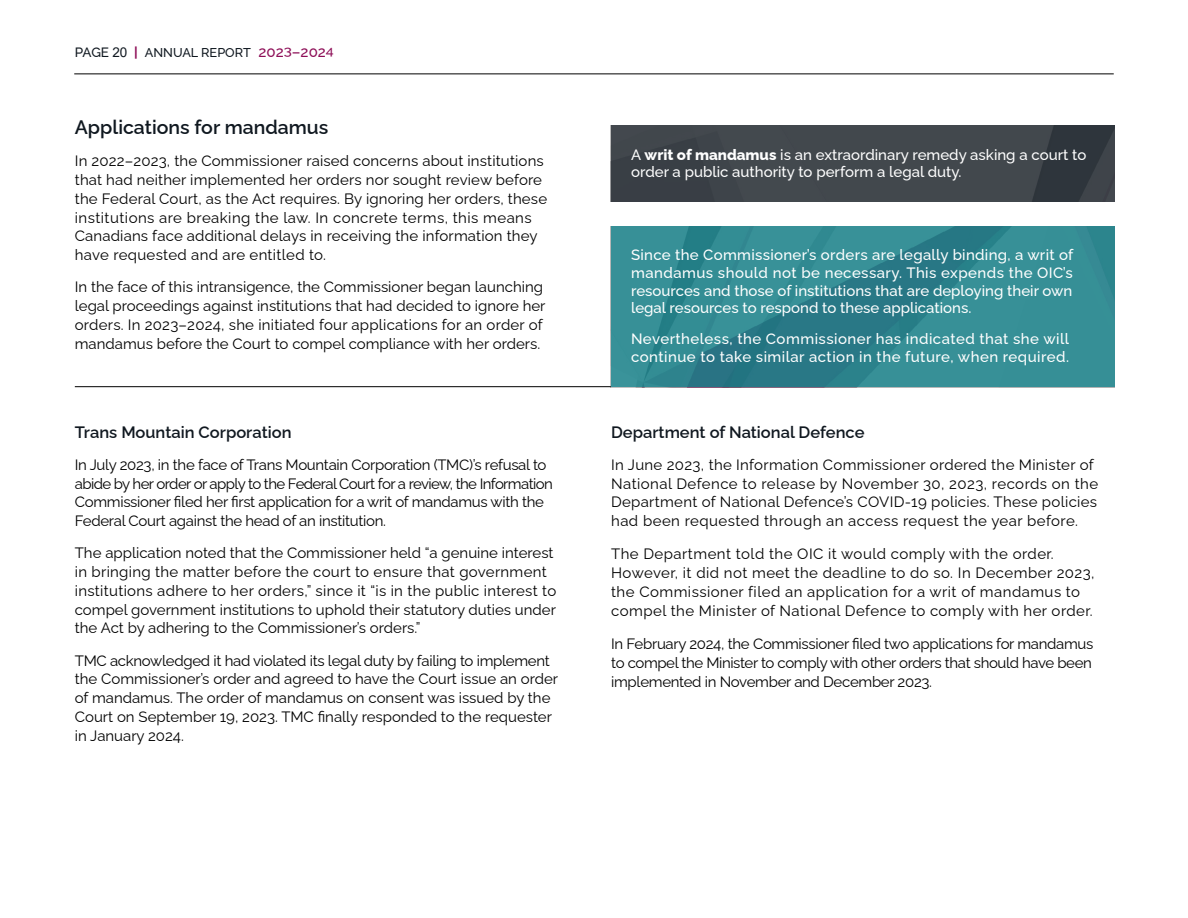
<style>
.page{position:relative;width:1188px;height:918px;background:#fff}
.page>*{position:absolute;margin:0;border:0;box-sizing:border-box;transform-origin:0 0}
.t1{font:600 19.5px "Raleway";color:#101820}
.t2{font:600 16.5px "Raleway";color:#101820}
.t3{font:15px/18.8px "Raleway";letter-spacing:.005em;color:#000}
.t4{font:500 15px/17.7px "Raleway";color:#fff}
.t5{font:15px/18.8px "Raleway";letter-spacing:-.02em;color:#000}
.t6{font:15px/18.8px "Raleway";letter-spacing:.03em;color:#000}
.t7{font:500 15px/17.7px "Raleway";letter-spacing:.03em;color:#fff}
.t8{font:500 12.75px "Raleway";color:#101820}
.s1{font-size:13.5px}
.s2{font-family:"Arial";font-weight:400;font-size:13.5px}
.s3{font-weight:700;font-size:13.5px;color:#8d0e57}
.s4{font-size:15px;color:#8d0e57}
.s5{color:#8d0e57}
.s6{font-size:12.45px;color:#8d0e57}
.s7{font-weight:800}
</style>
<div class="page">
<hr style="left:74px;top:74px;width:1040px;height:1px;background:#000">
<svg style="left:611px;top:125px;width:503px;height:77px;background:#3e4449"></svg>
<svg style="left:611px;top:226px;width:503px;height:161px;background:#318891"></svg>
<hr style="left:75px;top:386px;width:536px;height:1px;background:#000">
<p class="t8" style="left:75px;top:42px;width:261px"><span class="s1">PAGE</span> <span class="s2">20</span> <span class="s3">|</span> ANNUAL REPORT <span class="s4">202</span><span class="s5">3</span><span class="s4">–202</span><span class="s6">4</span></p>
<h1 class="t1" style="left:75px;top:112px;width:255px">Applications for mandamus</h1>
<p class="t3" style="left:75px;top:150px;width:474px">In 2022–2023, the Commissioner raised concerns about institutions that had neither implemented her orders nor sought review before the Federal Court, as the Act requires. By ignoring her orders, these institutions are breaking the law. In concrete terms, this means Canadians face additional delays in receiving the information they have requested and are entitled to.</p>
<p class="t3" style="left:75px;top:276px;width:472px">In the face of this intransigence, the Commissioner began launching legal proceedings against institutions that had decided to ignore her orders. In 2023–2024, she initiated four applications for an order of mandamus before the Court to compel compliance with her orders.</p>
<p class="t2" style="left:75px;top:419px;width:218px">Trans Mountain Corporation</p>
<p class="t5" style="left:75px;top:454px;width:480px">In July 2023, in the face of Trans Mountain Corporation (TMC)’s refusal to abide by her order or apply to the Federal Court for a review, the Information Commissioner filed her first application for a writ of mandamus with the Federal Court against the head of an institution.</p>
<p class="t3" style="left:75px;top:542px;width:483px">The application noted that the Commissioner held “a genuine interest in bringing the matter before the court to ensure that government institutions adhere to her orders,” since it “is in the public interest to compel government institutions to uphold their statutory duties under the Act by adhering to the Commissioner’s orders.”</p>
<p class="t3" style="left:75px;top:649px;width:485px">TMC acknowledged it had violated its legal duty by failing to implement the Commissioner’s order and agreed to have the Court issue an order of mandamus. The order of mandamus on consent was issued by the Court on September 19, 2023. TMC finally responded to the requester in January 2024.</p>
<p class="t4" style="left:631px;top:144px;width:457px">A <span class="s7">writ of mandamus</span> is an extraordinary remedy asking a court to order a public authority to perform a legal duty.</p>
<p class="t4" style="left:631px;top:245px;width:444px;text-align:justify">Since the Commissioner’s orders are legally binding, a writ of mandamus should not be necessary. This expends the OIC’s resources and those of institutions that are deploying their own legal resources to respond to these applications.</p>
<p class="t7" style="left:631px;top:329px;width:439px">Nevertheless, the Commissioner has indicated that she will continue to take similar action in the future, when required.</p>
<p class="t2" style="left:611px;top:419px;width:255px">Department of National Defence</p>
<p class="t3" style="left:611px;top:454px;width:489px">In June 2023, the Information Commissioner ordered the Minister of National Defence to release by November 30, 2023, records on the Department of National Defence’s COVID-19 policies. These policies had been requested through an access request the year before.</p>
<p class="t6" style="left:611px;top:543px;width:485px">The Department told the OIC it would comply with the order.<br>However, it did not meet the deadline to do so. In December 2023, the Commissioner filed an application for a writ of mandamus to compel the Minister of National Defence to comply with her order.</p>
<p class="t3" style="left:611px;top:633px;width:484px;text-align:justify">In February 2024, the Commissioner filed two applications for mandamus to compel the Minister to comply with other orders that should have been implemented in November and December 2023.</p>
</div>
